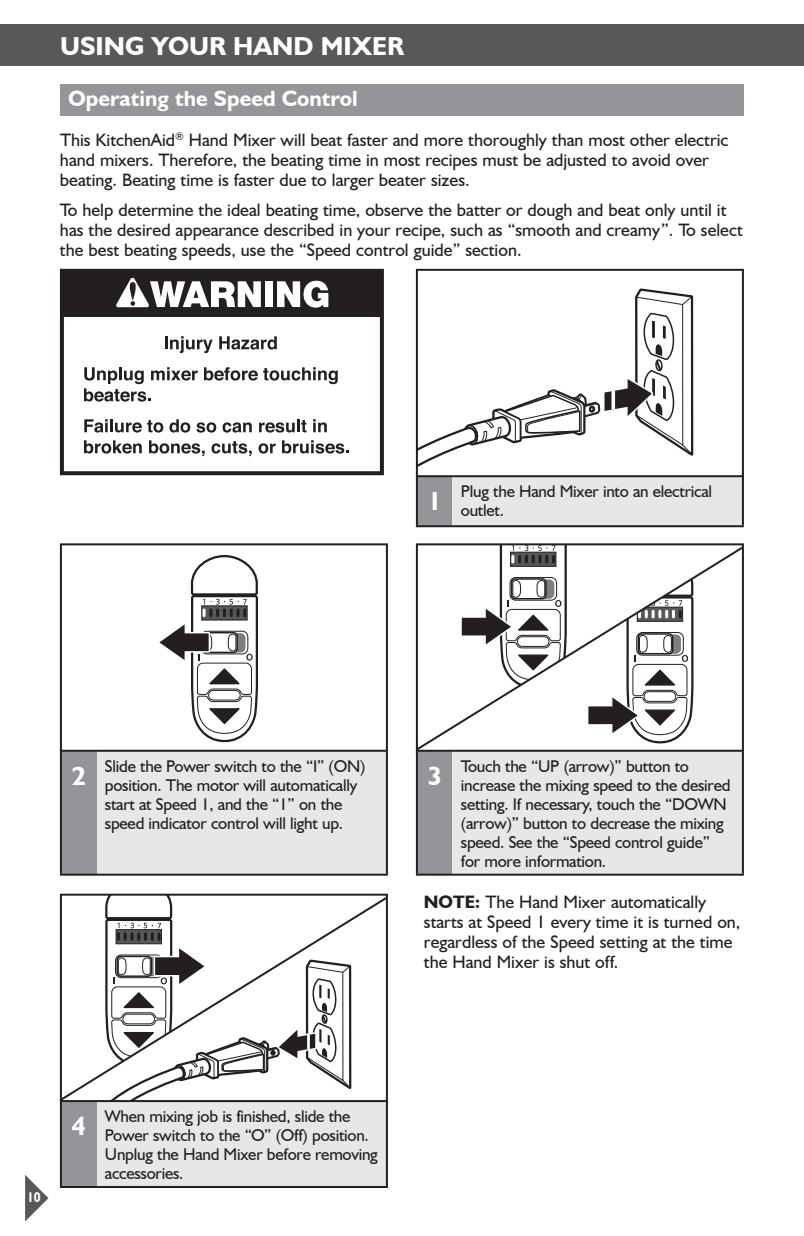
<style>
.page{position:relative;width:804px;height:1236px;background:#fff}
.page>*{position:absolute;margin:0;border:0;box-sizing:border-box;transform-origin:0 0}
.t1{font:700 26px "Humanist 521 BT";color:#fff}
.t2{font:700 22px "Humanist 521 BT";color:#fff}
.t3{font:18px/20px "Humanist 521 BT";color:#231f20}
.t4{font:17px/19px "Humanist 521 BT";letter-spacing:-.015em;color:#231f20}
.t5{font:700 14px "Humanist 521 BT";color:#fff;scale:.9 1}
.s1{font-weight:700}
</style>
<div class="page">
<svg style="left:25px;top:1175px;width:23px;height:46px"></svg>
<div style="left:798px;top:24px;width:6px;height:42px;background:#57585a"></div>
<div style="left:0;top:24px;width:798px;height:42px;background:#57585a"></div>
<svg style="left:159px;top:555px;width:99px;height:188px"></svg>
<div style="left:60px;top:543px;width:328px;height:210px;border:2px solid #231f20"></div>
<svg style="left:63px;top:897px;width:322px;height:203px"></svg>
<div style="left:60px;top:894px;width:328px;height:210px;border:2px solid #231f20"></div>
<svg style="left:419px;top:546px;width:322px;height:204px"></svg>
<div style="left:416px;top:543px;width:328px;height:210px;border:2px solid #231f20"></div>
<div style="left:61px;top:751px;width:36px;height:124px;background:#939598"></div>
<div style="left:97px;top:751px;width:290px;height:124px;background:#e6e7e9"></div>
<hr style="left:60px;top:750px;width:37px;height:2px;background:#231f20">
<hr style="left:60px;top:752px;width:2px;height:122px;background:#231f20">
<hr style="left:60px;top:874px;width:37px;height:2px;background:#231f20">
<hr style="left:97px;top:750px;width:291px;height:2px;background:#231f20">
<hr style="left:386px;top:752px;width:2px;height:122px;background:#231f20">
<hr style="left:97px;top:874px;width:291px;height:2px;background:#231f20">
<div style="left:61px;top:1101px;width:36px;height:86px;background:#939598"></div>
<div style="left:97px;top:1101px;width:290px;height:86px;background:#e6e7e9"></div>
<hr style="left:60px;top:1100px;width:37px;height:2px;background:#231f20">
<hr style="left:60px;top:1102px;width:2px;height:84px;background:#231f20">
<hr style="left:60px;top:1186px;width:37px;height:2px;background:#231f20">
<hr style="left:97px;top:1100px;width:291px;height:2px;background:#231f20">
<hr style="left:386px;top:1102px;width:2px;height:84px;background:#231f20">
<hr style="left:97px;top:1186px;width:291px;height:2px;background:#231f20">
<div style="left:417px;top:751px;width:36px;height:124px;background:#939598"></div>
<div style="left:453px;top:751px;width:290px;height:124px;background:#e6e7e9"></div>
<hr style="left:416px;top:750px;width:37px;height:2px;background:#231f20">
<hr style="left:416px;top:752px;width:2px;height:122px;background:#231f20">
<hr style="left:416px;top:874px;width:37px;height:2px;background:#231f20">
<hr style="left:453px;top:750px;width:291px;height:2px;background:#231f20">
<hr style="left:742px;top:752px;width:2px;height:122px;background:#231f20">
<hr style="left:453px;top:874px;width:291px;height:2px;background:#231f20">
<svg style="left:419px;top:288px;width:275px;height:178px"></svg>
<div style="left:416px;top:269px;width:328px;height:210px;border:2px solid #231f20"></div>
<div style="left:60px;top:84px;width:684px;height:32px;background:#939598"></div>
<div style="left:417px;top:476px;width:36px;height:50px;background:#939598"></div>
<div style="left:453px;top:476px;width:290px;height:50px;background:#e6e7e9"></div>
<hr style="left:416px;top:475px;width:37px;height:2px;background:#231f20">
<hr style="left:416px;top:477px;width:2px;height:48px;background:#231f20">
<hr style="left:416px;top:525px;width:37px;height:2px;background:#231f20">
<hr style="left:453px;top:475px;width:291px;height:2px;background:#231f20">
<hr style="left:742px;top:477px;width:2px;height:48px;background:#231f20">
<hr style="left:453px;top:525px;width:291px;height:2px;background:#231f20">
<div style="left:60px;top:269px;width:324px;height:206px;border:4px solid #231f20"></div>
<div style="left:62px;top:271px;width:320px;height:46px;background:#231f20"></div>
<div style="left:265px;top:281px;width:8px;height:26px;background:#fff"></div>
<svg style="left:277px;top:281px;width:51px;height:27px"></svg>
<svg style="left:116px;top:278px;width:145px;height:29px"></svg>
<svg style="left:165px;top:336px;width:48px;height:17px"></svg>
<svg style="left:219px;top:336px;width:58px;height:14px"></svg>
<svg style="left:204px;top:367px;width:134px;height:17px"></svg>
<svg style="left:84px;top:367px;width:114px;height:35px"></svg>
<svg style="left:84px;top:419px;width:79px;height:14px"></svg>
<svg style="left:169px;top:419px;width:21px;height:14px"></svg>
<svg style="left:196px;top:422px;width:20px;height:11px"></svg>
<svg style="left:223px;top:422px;width:29px;height:11px"></svg>
<svg style="left:259px;top:419px;width:48px;height:14px"></svg>
<svg style="left:313px;top:419px;width:14px;height:13px"></svg>
<svg style="left:84px;top:440px;width:58px;height:14px"></svg>
<svg style="left:149px;top:440px;width:56px;height:16px"></svg>
<svg style="left:212px;top:441px;width:40px;height:15px"></svg>
<svg style="left:259px;top:443px;width:17px;height:11px"></svg>
<svg style="left:282px;top:440px;width:67px;height:14px"></svg>
<h1 class="t1" style="left:60px;top:30px;width:129px">Using Your</h1>
<h1 class="t1" style="left:233px;top:30px;width:156px">Han d Mixer</h1>
<p class="t2" style="left:68px;top:85px;width:291px">Operating the Speed Control</p>
<p class="t3" style="left:60px;top:129px;width:670px">This KitchenAid<sup>®</sup> Hand Mixer will beat faster and more thoroughly than most other electric hand mixers. Therefore, the beating time in most recipes must be adjusted to avoid over beating. Beating time is faster due to larger beater sizes.</p>
<p class="t3" style="left:60px;top:199px;width:684px">To help determine the ideal beating time, observe the batter or dough and beat only until it has the desired appearance described in your recipe, such as “smooth and creamy”. To select the best beating speeds, use the “Speed control guide” section.</p>
<h1 class="t1" style="left:428px;top:485px;width:16px">1</h1>
<p class="t4" style="left:461px;top:482px;width:253px">Plug the Hand Mixer into an electrical outlet.</p>
<h1 class="t1" style="left:72px;top:759px;width:16px">2</h1>
<p class="t4" style="left:105px;top:756px;width:262px">Slide the Power switch to the “I” (ON) position. The motor will automatically start at Speed 1, and the “1” on the speed indicator control will light up.</p>
<h1 class="t1" style="left:428px;top:759px;width:16px">3</h1>
<p class="t4" style="left:461px;top:756px;width:271px">Touch the “UP (arrow)” button to increase the mixing speed to the desired setting. If necessary, touch the “DOWN (arrow)” button to decrease the mixing speed. See the “Speed control guide” for more information.</p>
<p class="t3" style="left:424px;top:891px;width:318px"><span class="s1">NOTE:</span> The Hand Mixer automatically starts at Speed 1 every time it is turned on, regardless of the Speed setting at the time the Hand Mixer is shut off.</p>
<p class="t5" style="left:27px;top:1188px;width:16px">10</p>
<h1 class="t1" style="left:72px;top:1110px;width:16px">4</h1>
<p class="t4" style="left:105px;top:1106px;width:274px">When mixing job is finished, slide the<br>Power switch to the “O” (Off) position.<br>Unplug the Hand Mixer before removing accessories.</p>
</div>
